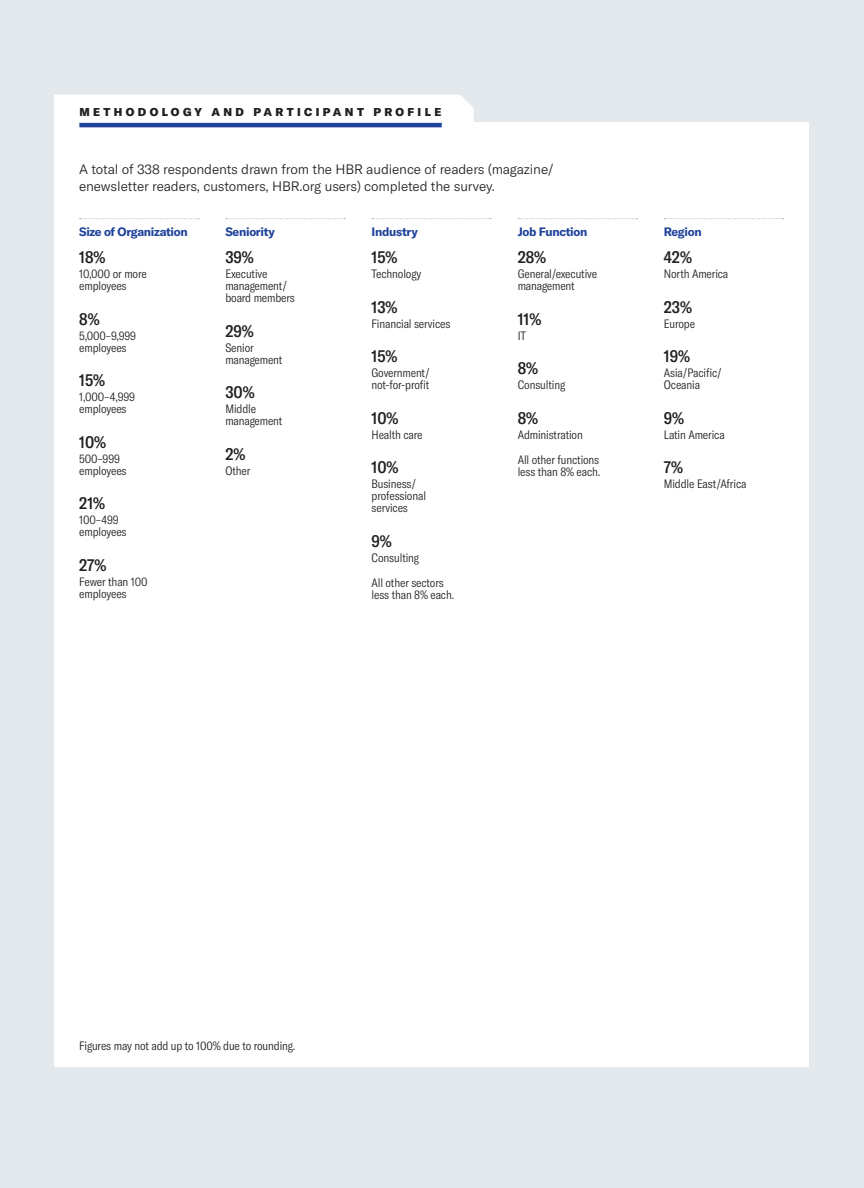
<style>
.page{position:relative;width:864px;height:1188px;background:#e2e8eb}
.page>*{position:absolute;margin:0;border:0;box-sizing:border-box;transform-origin:0 0}
.METHODOLOGY_PERCENTA{font:500 condensed 16.5px "GT America";color:#231f20}
.METHODOLOGY_INTRO{font:300 13.5px/17.2px "GT America";letter-spacing:-.01em;color:#231f20}
.METHODOLOGY_ITEM{font:300 condensed 12px/12px "GT America";letter-spacing:-.01em;color:#231f20}
.METHODOLOGY_B-HED{font:700 12px "GT America";letter-spacing:-.025em;color:#1f439b}
.t1{font:900 11.25px "GT America";letter-spacing:.3em;color:#231f20}
</style>
<div class="page">
<div style="left:54px;top:122px;width:754px;height:944px;background:#fff"></div>
<svg style="left:54px;top:94px;width:420px;height:29px;background:#fdfdfe"></svg>
<hr style="left:79px;top:123px;width:363px;height:4px;background:#1f439b">
<svg style="left:80px;top:218px;width:119px;height:1px"></svg>
<svg style="left:226px;top:218px;width:119px;height:1px"></svg>
<svg style="left:372px;top:218px;width:119px;height:1px"></svg>
<svg style="left:518px;top:218px;width:119px;height:1px"></svg>
<svg style="left:664px;top:218px;width:120px;height:1px"></svg>
<p class="t1" style="left:79px;top:105px;width:363px">METHODOLOGY AND PARTICIPANT PROFILE</p>
<p class="METHODOLOGY_INTRO" style="left:79px;top:161px;width:476px">A total of 338 respondents drawn from the HBR audience of readers (magazine/ enewsletter readers, customers, HBR.org users) completed the survey.</p>
<p class="METHODOLOGY_B-HED" style="left:79px;top:224px;width:110px">Size of Organization</p>
<p class="METHODOLOGY_PERCENTA" style="left:79px;top:248px;width:28px">18%</p>
<p class="METHODOLOGY_ITEM" style="left:79px;top:268px;width:69px">10,000 or more employees</p>
<p class="METHODOLOGY_PERCENTA" style="left:79px;top:309px;width:22px">8%</p>
<p class="METHODOLOGY_ITEM" style="left:79px;top:330px;width:58px">5,000–9,999 employees</p>
<p class="METHODOLOGY_PERCENTA" style="left:79px;top:371px;width:27px">15%</p>
<p class="METHODOLOGY_ITEM" style="left:79px;top:391px;width:57px">1,000–4,999 employees</p>
<p class="METHODOLOGY_PERCENTA" style="left:79px;top:432px;width:29px">10%</p>
<p class="METHODOLOGY_ITEM" style="left:79px;top:453px;width:49px">500–999 employees</p>
<p class="METHODOLOGY_PERCENTA" style="left:79px;top:494px;width:28px">21%</p>
<p class="METHODOLOGY_ITEM" style="left:79px;top:514px;width:49px">100–499 employees</p>
<p class="METHODOLOGY_PERCENTA" style="left:79px;top:555px;width:29px">27%</p>
<p class="METHODOLOGY_ITEM" style="left:79px;top:576px;width:70px">Fewer than 100 employees</p>
<p class="METHODOLOGY_B-HED" style="left:225px;top:224px;width:51px">Seniority</p>
<p class="METHODOLOGY_PERCENTA" style="left:225px;top:248px;width:30px">39%</p>
<p class="METHODOLOGY_ITEM" style="left:225px;top:268px;width:71px">Executive management/ board members</p>
<p class="METHODOLOGY_PERCENTA" style="left:225px;top:321px;width:30px">29%</p>
<p class="METHODOLOGY_ITEM" style="left:225px;top:342px;width:59px">Senior management</p>
<p class="METHODOLOGY_PERCENTA" style="left:225px;top:383px;width:31px">30%</p>
<p class="METHODOLOGY_ITEM" style="left:225px;top:403px;width:59px">Middle management</p>
<p class="METHODOLOGY_PERCENTA" style="left:225px;top:444px;width:22px">2%</p>
<p class="METHODOLOGY_ITEM" style="left:225px;top:465px;width:26px">Other</p>
<p class="METHODOLOGY_B-HED" style="left:372px;top:224px;width:48px">Industry</p>
<p class="METHODOLOGY_PERCENTA" style="left:372px;top:248px;width:27px">15%</p>
<p class="METHODOLOGY_ITEM" style="left:372px;top:268px;width:51px">Technology</p>
<p class="METHODOLOGY_PERCENTA" style="left:372px;top:297px;width:28px">13%</p>
<p class="METHODOLOGY_ITEM" style="left:372px;top:318px;width:81px">Financial services</p>
<p class="METHODOLOGY_PERCENTA" style="left:372px;top:347px;width:27px">15%</p>
<p class="METHODOLOGY_ITEM" style="left:372px;top:367px;width:60px">Government/ not-for-profit</p>
<p class="METHODOLOGY_PERCENTA" style="left:372px;top:408px;width:29px">10%</p>
<p class="METHODOLOGY_ITEM" style="left:372px;top:429px;width:53px">Health care</p>
<p class="METHODOLOGY_PERCENTA" style="left:372px;top:458px;width:29px">10%</p>
<p class="METHODOLOGY_ITEM" style="left:372px;top:478px;width:56px">Business/ professional services</p>
<p class="METHODOLOGY_PERCENTA" style="left:372px;top:531px;width:22px">9%</p>
<p class="METHODOLOGY_ITEM" style="left:372px;top:552px;width:49px">Consulting</p>
<p class="METHODOLOGY_ITEM" style="left:372px;top:577px;width:84px">All other sectors less than 8% each.</p>
<p class="METHODOLOGY_B-HED" style="left:518px;top:224px;width:71px">Job Function</p>
<p class="METHODOLOGY_PERCENTA" style="left:518px;top:248px;width:30px">28%</p>
<p class="METHODOLOGY_ITEM" style="left:518px;top:268px;width:81px">General/executive management</p>
<p class="METHODOLOGY_PERCENTA" style="left:518px;top:309px;width:25px">11%</p>
<p class="METHODOLOGY_ITEM" style="left:518px;top:330px;width:10px">IT</p>
<p class="METHODOLOGY_PERCENTA" style="left:518px;top:359px;width:22px">8%</p>
<p class="METHODOLOGY_ITEM" style="left:518px;top:379px;width:49px">Consulting</p>
<p class="METHODOLOGY_PERCENTA" style="left:518px;top:408px;width:22px">8%</p>
<p class="METHODOLOGY_ITEM" style="left:518px;top:429px;width:67px">Administration</p>
<p class="METHODOLOGY_ITEM" style="left:518px;top:454px;width:84px">All other functions less than 8% each.</p>
<p class="METHODOLOGY_B-HED" style="left:664px;top:224px;width:39px">Region</p>
<p class="METHODOLOGY_PERCENTA" style="left:664px;top:248px;width:30px">42%</p>
<p class="METHODOLOGY_ITEM" style="left:664px;top:268px;width:66px">North America</p>
<p class="METHODOLOGY_PERCENTA" style="left:664px;top:297px;width:30px">23%</p>
<p class="METHODOLOGY_ITEM" style="left:664px;top:318px;width:33px">Europe</p>
<p class="METHODOLOGY_PERCENTA" style="left:664px;top:347px;width:28px">19%</p>
<p class="METHODOLOGY_ITEM" style="left:664px;top:367px;width:59px">Asia/Pacific/<br>Oceania</p>
<p class="METHODOLOGY_PERCENTA" style="left:664px;top:408px;width:22px">9%</p>
<p class="METHODOLOGY_ITEM" style="left:664px;top:429px;width:62px">Latin America</p>
<p class="METHODOLOGY_PERCENTA" style="left:664px;top:458px;width:21px">7%</p>
<p class="METHODOLOGY_ITEM" style="left:664px;top:478px;width:84px">Middle East/Africa</p>
<p class="METHODOLOGY_ITEM" style="left:79px;top:1040px;width:218px">Figures may not add up to 100% due to rounding.</p>
</div>
